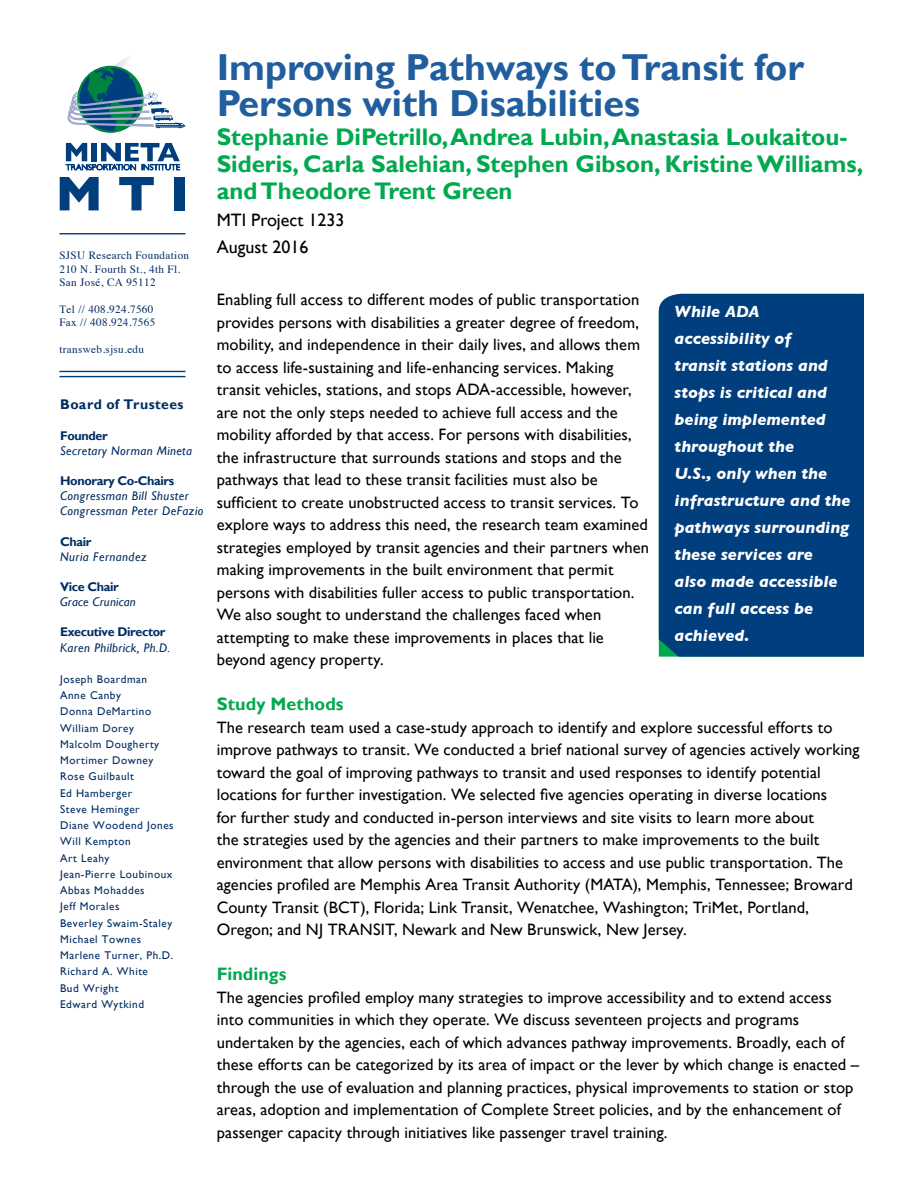
<style>
.page{position:relative;width:918px;height:1188px;background:#fff}
.page>*{position:absolute;margin:0;border:0;box-sizing:border-box;transform-origin:0 0}
.t1{font:700 37.5px/36px "Gill Sans";color:#215e9e}
.t2{font:700 24px/27px "Gill Sans";color:#00a94f}
.t3{font:18px/27px "Gill Sans";color:#000}
.t4{font:700 18px "Gill Sans";letter-spacing:.005em;color:#00a94f}
.t5{font:16.5px/22.5px "Gill Sans";letter-spacing:.005em;color:#000}
.t6{font:italic 700 16.5px/27px "Gill Sans";color:#fff}
.t7{font:700 13.95px "Gill Sans";letter-spacing:.03em;color:#002d62}
.t8{font:italic 12.6px/15.1px "Gill Sans";letter-spacing:.03em;color:#002d62}
.t9{font:700 12.6px "Gill Sans";letter-spacing:-.03em;color:#002d62}
.t10{font:11.25px/16.2px "Gill Sans";letter-spacing:.05em;color:#002d62}
.t11{font:11.1px/13.4px "Times";letter-spacing:.03em;color:#002d62}
</style>
<div class="page">
<div style="left:659px;top:294px;width:205px;height:363px;background:#003e7e"></div>
<svg style="left:66px;top:143px;width:114px;height:27px"></svg>
<svg style="left:60px;top:177px;width:39px;height:33px"></svg>
<svg style="left:119px;top:177px;width:35px;height:33px"></svg>
<div style="left:174px;top:177px;width:11px;height:33px;background:#003e7e"></div>
<svg style="left:67px;top:56px;width:118px;height:75px"></svg>
<hr style="left:59px;top:233px;width:126px;height:1px;background:#003e7e">
<hr style="left:59px;top:371px;width:126px;height:1px;background:#003e7e">
<hr style="left:59px;top:376px;width:126px;height:1px;background:#003e7e">
<p class="t11" style="left:59px;top:248px;width:131px">SJSU Research Foundation<br>210 N. Fourth St., 4th Fl.<br>San José, CA 95112</p>
<p class="t11" style="left:59px;top:301px;width:97px">Tel // 408.924.7560<br>Fax // 408.924.7565</p>
<p class="t11" style="left:59px;top:342px;width:86px">transweb.sjsu.edu</p>
<p class="t7" style="left:60px;top:396px;width:125px">Board of Trustees</p>
<p class="t9" style="left:60px;top:428px;width:49px">Founder</p>
<p class="t8" style="left:60px;top:443px;width:134px">Secretary Norman Mineta</p>
<p class="t9" style="left:60px;top:473px;width:116px">Honorary Co-Chairs</p>
<p class="t8" style="left:60px;top:489px;width:145px">Congressman Bill Shuster<br>Congressman Peter DeFazio</p>
<p class="t9" style="left:60px;top:534px;width:33px">Chair</p>
<p class="t8" style="left:60px;top:549px;width:88px">Nuria Fernandez</p>
<p class="t9" style="left:60px;top:579px;width:60px">Vice Chair</p>
<p class="t8" style="left:60px;top:595px;width:77px">Grace Crunican</p>
<p class="t9" style="left:60px;top:625px;width:107px">Executive Director</p>
<p class="t8" style="left:60px;top:640px;width:112px">Karen Philbrick, Ph.D.</p>
<p class="t10" style="left:60px;top:671px;width:115px">Joseph Boardman<br>Anne Canby<br>Donna DeMartino<br>William Dorey<br>Malcolm Dougherty<br>Mortimer Downey<br>Rose Guilbault<br>Ed Hamberger<br>Steve Heminger<br>Diane Woodend Jones<br>Will Kempton<br>Art Leahy<br>Jean-Pierre Loubinoux<br>Abbas Mohaddes<br>Jeff Morales<br>Beverley Swaim-Staley<br>Michael Townes<br>Marlene Turner, Ph.D.<br>Richard A. White<br>Bud Wright<br>Edward Wytkind</p>
<h1 class="t1" style="left:217px;top:50px;width:589px">Improving Pathways to Transit for<br>Persons with Disabilities</h1>
<h2 class="t2" style="left:217px;top:124px;width:648px">Stephanie DiPetrillo, Andrea Lubin, Anastasia Loukaitou-<br>Sideris, Carla Salehian, Stephen Gibson, Kristine Williams, and Theodore Trent Green</h2>
<p class="t3" style="left:217px;top:207px;width:129px">MTI Project 1233<br>August 2016</p>
<p class="t5" style="left:217px;top:289px;width:434px">Enabling full access to different modes of public transportation provides persons with disabilities a greater degree of freedom, mobility, and independence in their daily lives, and allows them to access life-sustaining and life-enhancing services. Making transit vehicles, stations, and stops ADA-accessible, however, are not the only steps needed to achieve full access and the mobility afforded by that access. For persons with disabilities, the infrastructure that surrounds stations and stops and the pathways that lead to these transit facilities must also be sufficient to create unobstructed access to transit services. To explore ways to address this need, the research team examined strategies employed by transit agencies and their partners when making improvements in the built environment that permit persons with disabilities fuller access to public transportation.<br>We also sought to understand the challenges faced when attempting to make these improvements in places that lie beyond agency property.</p>
<p class="t4" style="left:217px;top:693px;width:128px">Study Methods</p>
<p class="t5" style="left:217px;top:716px;width:644px">The research team used a case-study approach to identify and explore successful efforts to improve pathways to transit. We conducted a brief national survey of agencies actively working toward the goal of improving pathways to transit and used responses to identify potential locations for further investigation. We selected five agencies operating in diverse locations<br>for further study and conducted in-person interviews and site visits to learn more about<br>the strategies used by the agencies and their partners to make improvements to the built environment that allow persons with disabilities to access and use public transportation. The agencies profiled are Memphis Area Transit Authority (MATA), Memphis, Tennessee; Broward County Transit (BCT), Florida; Link Transit, Wenatchee, Washington; TriMet, Portland, Oregon; and NJ TRANSIT, Newark and New Brunswick, New Jersey.</p>
<p class="t4" style="left:217px;top:963px;width:71px">Findings</p>
<p class="t5" style="left:217px;top:986px;width:644px">The agencies profiled employ many strategies to improve accessibility and to extend access into communities in which they operate. We discuss seventeen projects and programs undertaken by the agencies, each of which advances pathway improvements. Broadly, each of these efforts can be categorized by its area of impact or the lever by which change is enacted – through the use of evaluation and planning practices, physical improvements to station or stop areas, adoption and implementation of Complete Street policies, and by the enhancement of passenger capacity through initiatives like passenger travel training.</p>
<p class="t6" style="left:675px;top:298px;width:177px">While ADA accessibility of<br>transit stations and stops is critical and being implemented throughout the<br>U.S., only when the infrastructure and the pathways surrounding these services are<br>also made accessible can full access be achieved.</p>
</div>
